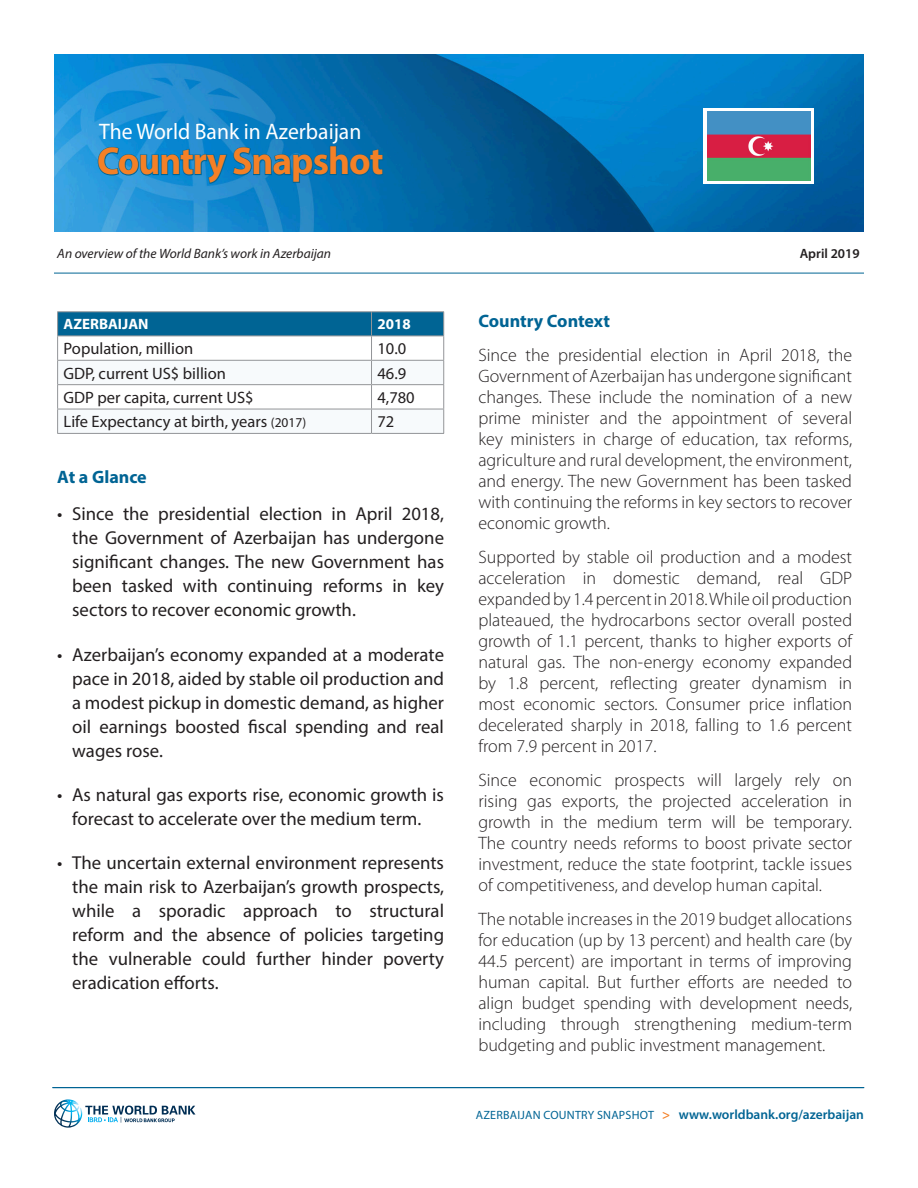
<style>
.page{position:relative;width:918px;height:1188px;background:#fff}
.page>*{position:absolute;margin:0;border:0;box-sizing:border-box;transform-origin:0 0}
.t1{font:700 39px "Myriad Pro";letter-spacing:-.025em;color:#f48026;scale:.96 1}
.t2{font:22.5px "Myriad Pro";color:#fff;scale:.96 1}
.t3{font:18.75px/24px "Myriad Pro";color:#231f20;text-align:justify}
.t4{font:300 18px/21px "Myriad Pro";color:#231f20;text-align:justify}
.t5{font:700 18px "Myriad Pro";color:#006494}
.t6{font:16.5px "Myriad Pro";color:#231f20}
.t7{font:700 15px "Myriad Pro";color:#fff}
.t8{font:600 13.5px "Myriad Pro";color:#006494}
.t9{font:italic 13.5px "Myriad Pro";color:#231f20}
.t10{font:600 13.5px "Myriad Pro";color:#231f20}
.s1{font-size:13.5px}
.s2{font-weight:400;font-size:12px}
.s3{color:#f48026}
</style>
<div class="page">
<img style="left:54px;top:54px;width:810px;height:177px">
<hr style="left:53px;top:1087px;width:811px;height:1px;background:#006494">
<hr style="left:54px;top:273px;width:810px;height:1px;background:#006494">
<hr style="left:57px;top:311px;width:315px;height:1px;background:#939598">
<hr style="left:372px;top:311px;width:72px;height:1px;background:#939598">
<svg style="left:57px;top:312px;width:387px;height:121px"></svg>
<hr style="left:57px;top:433px;width:315px;height:1px;background:#939598">
<hr style="left:372px;top:433px;width:72px;height:1px;background:#939598">
<svg style="left:97px;top:145px;width:287px;height:40px;background:#0f7ebe"></svg>
<div style="left:704px;top:108px;width:110px;height:76px;background:#fff"></div>
<img style="left:707px;top:111px;width:104px;height:70px">
<svg style="left:54px;top:1099px;width:141px;height:29px"></svg>
<p class="t2" style="left:99px;top:117px;width:274px">The World Bank in Azerbaijan</p>
<p class="t1" style="left:97px;top:136px;width:300px">Country Snapshot</p>
<p class="t9" style="left:57px;top:245px;width:275px">An overview of the World Bank’s work in Azerbaijan</p>
<p class="t10" style="left:800px;top:244px;width:61px">April 2019</p>
<p class="t7" style="left:64px;top:314px;width:86px">AZERBAIJAN</p>
<p class="t7" style="left:378px;top:314px;width:35px">2018</p>
<p class="t6" style="left:64px;top:339px;width:131px">Population, million</p>
<p class="t6" style="left:378px;top:339px;width:30px">10.0</p>
<p class="t6" style="left:64px;top:363px;width:164px">GDP, current US$ billion</p>
<p class="t6" style="left:378px;top:363px;width:30px">46.9</p>
<p class="t6" style="left:64px;top:387px;width:192px">GDP per capita, current US$</p>
<p class="t6" style="left:378px;top:387px;width:39px">4,780</p>
<p class="t6" style="left:64px;top:412px;width:244px">Life Expectancy at birth, years <span class="s1">(2017)</span></p>
<p class="t6" style="left:378px;top:412px;width:18px">72</p>
<p class="t5" style="left:57px;top:465px;width:91px">At a Glance</p>
<p class="t3" style="left:72px;top:502px;width:373px;text-indent:-15px">• Since the presidential election in April 2018, the Government of Azerbaijan has undergone significant changes. The new Government has been tasked with continuing reforms in key sectors to recover economic growth.</p>
<p class="t3" style="left:72px;top:642px;width:373px;text-indent:-15px">• Azerbaijan’s economy expanded at a moderate pace in 2018, aided by stable oil production and a modest pickup in domestic demand, as higher oil earnings boosted fiscal spending and real wages rose.</p>
<p class="t3" style="left:57px;top:782px;width:388px;text-align:center">• As natural gas exports rise, economic growth is forecast to accelerate over the medium term.</p>
<p class="t3" style="left:72px;top:850px;width:373px;text-indent:-15px">• The uncertain external environment represents the main risk to Azerbaijan’s growth prospects, while a sporadic approach to structural reform and the absence of policies targeting the vulnerable could further hinder poverty eradication efforts.</p>
<p class="t5" style="left:478px;top:309px;width:133px">Country Context</p>
<p class="t4" style="left:478px;top:345px;width:375px">Since the presidential election in April 2018, the Government of Azerbaijan has undergone significant changes. These include the nomination of a new prime minister and the appointment of several key ministers in charge of education, tax reforms, agriculture and rural development, the environment, and energy. The new Government has been tasked with continuing the reforms in key sectors to recover economic growth.</p>
<p class="t4" style="left:478px;top:547px;width:375px">Supported by stable oil production and a modest acceleration in domestic demand, real GDP expanded by 1.4 percent in 2018. While oil production plateaued, the hydrocarbons sector overall posted growth of 1.1 percent, thanks to higher exports of natural gas. The non-energy economy expanded by 1.8 percent, reflecting greater dynamism in most economic sectors. Consumer price inflation decelerated sharply in 2018, falling to 1.6 percent from 7.9 percent in 2017.</p>
<p class="t4" style="left:478px;top:770px;width:375px">Since economic prospects will largely rely on rising gas exports, the projected acceleration in growth in the medium term will be temporary.<br>The country needs reforms to boost private sector investment, reduce the state footprint, tackle issues of competitiveness, and develop human capital.</p>
<p class="t4" style="left:478px;top:909px;width:375px">The notable increases in the 2019 budget allocations for education (up by 13 percent) and health care (by 44.5 percent) are important in terms of improving human capital. But further efforts are needed to align budget spending with development needs, including through strengthening medium-term budgeting and public investment management.</p>
<p class="t8" style="left:476px;top:1106px;width:390px"><span class="s2">AZERBAIJAN COUNTRY SNAPSHOT</span> <span class="s3">&gt;</span> www.worldbank.org/azerbaijan</p>
</div>
